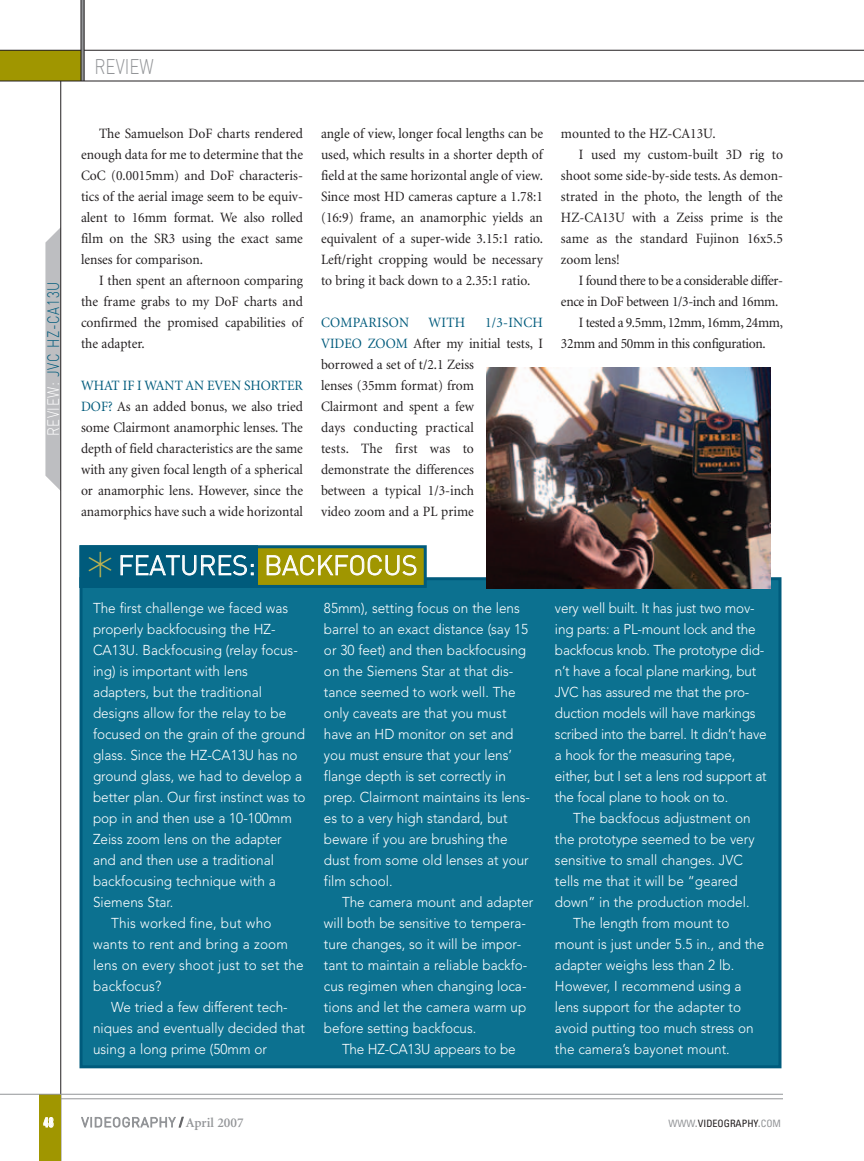
<style>
.page{position:relative;width:864px;height:1161px;background:#fff}
.page>*{position:absolute;margin:0;border:0;box-sizing:border-box;transform-origin:0 0}
.t1{font:300 27px "DIN";letter-spacing:-.005em;color:#fff}
.t2{font:300 21px "DIN";color:#939598;scale:.81 1}
.t3{font:300 16.5px "DIN";letter-spacing:.05em;color:#005b7c;scale:.81 1}
.t4{font:300 14.25px/21px "Avenir";color:#fff;scale:.95 1}
.t5{font:14.25px/21px "Minion";color:#231f20;text-align:justify;scale:.95 1}
.t6{font:14.25px "Minion";letter-spacing:-.025em;color:#231f20;scale:.95 1}
.t7{font:14.25px "Minion";letter-spacing:.02em;color:#005b7c;scale:.95 1}
.t8{font:300 13.5px "DIN";letter-spacing:.05em;color:#939598}
.t9{font:800 condensed 13.5px "Helvetica Neue";color:#fff;scale:.65 1}
.t10{font:condensed 10.2px "Univers";color:#231f20}
.s1{color:#fff}
.s2{color:#005b7c}
.s3{font-family:"Starburst";font-weight:400;color:#bdb351}
.s4{font-family:"Univers";font-weight:400;font-stretch:ultra-condensed;color:#636366}
.s5{font-family:"Minion";font-weight:600}
.s6{color:#939598}
.s7{font-size:13.5px;color:#939598}
</style>
<div class="page">
<div style="left:0;top:50px;width:83px;height:31px;background:#a09600"></div>
<hr style="left:0;top:50px;width:864px;height:1px;background:#231f20">
<hr style="left:81px;top:0;width:3px;height:81px;background:#939598">
<hr style="left:0;top:81px;width:864px;height:1px;background:#231f20">
<svg style="left:45px;top:228px;width:15px;height:262px;background:#c2c3c6"></svg>
<hr style="left:84px;top:0;width:1px;height:81px;background:#231f20">
<hr style="left:81px;top:0;width:1px;height:81px;background:#231f20">
<hr style="left:60px;top:81px;width:1px;height:1080px;background:#231f20">
<div style="left:81px;top:579px;width:699px;height:488px;background:#0c7190"></div>
<div style="left:80px;top:577px;width:702px;height:491px;border:3px solid #005b7c"></div>
<div style="left:81px;top:547px;width:344px;height:39px;background:#a09600"></div>
<div style="left:80px;top:545px;width:347px;height:43px;border:3px solid #005b7c"></div>
<div style="left:81px;top:547px;width:175px;height:39px;background:#005b7c"></div>
<div style="left:80px;top:545px;width:178px;height:43px;border:3px solid #005b7c"></div>
<img style="left:486px;top:368px;width:284px;height:221px">
<div style="left:39px;top:1094px;width:22px;height:67px;background:#a09600"></div>
<hr style="left:0;top:1094px;width:783px;height:1px;background:#939598">
<hr style="left:61px;top:1099px;width:722px;height:1px;background:#939598">
<p class="t3" style="left:47px;top:436px;width:193px;rotate:-90deg"><span class="s1">REVIEW:</span> JVC HZ-CA13U</p>
<h2 class="t2" style="left:94px;top:59px;width:75px">REVIEW</h2>
<p class="t5" style="left:81px;top:124px;width:235px;text-indent:18px">The Samuelson DoF charts rendered enough data for me to determine that the CoC (0.0015mm) and DoF characteris&shy;tics of the aerial image seem to be equiv&shy;alent to 16mm format. We also rolled film on the SR3 using the exact same lenses for comparison.</p>
<p class="t5" style="left:81px;top:271px;width:235px;text-indent:18px">I then spent an afternoon comparing the frame grabs to my DoF charts and confirmed the promised capabilities of the adapter.</p>
<p class="t5" style="left:81px;top:376px;width:235px"><span class="s2">WHAT IF I WANT AN EVEN SHORTER DOF?</span> As an added bonus, we also tried some Clairmont anamorphic lenses. The depth of field characteristics are the same with any given focal length of a spherical or anamorphic lens. However, since the anamorphics have such a wide horizontal</p>
<p class="t5" style="left:321px;top:124px;width:235px">angle of view, longer focal lengths can be used, which results in a shorter depth of field at the same horizontal angle of view.<br>Since most HD cameras capture a 1.78:1 (16:9) frame, an anamorphic yields an equivalent of a super-wide 3.15:1 ratio.<br>Left/right cropping would be necessary to bring it back down to a 2.35:1 ratio.</p>
<p class="t7" style="left:321px;top:317px;width:94px">COMPARISON</p>
<p class="t7" style="left:429px;top:317px;width:40px">WITH</p>
<p class="t5" style="left:321px;top:313px;width:235px;text-align:left;text-indent:164px"><span class="s2">1/3-INCH<br>VIDEO ZOOM</span> After my initial tests, I borrowed a set of t/2.1 Zeiss<br>lenses (35mm format) from<br>Clairmont and spent a few<br>days conducting practical<br>tests. The first was to demonstrate the differences<br>between a typical 1/3-inch<br>video zoom and a PL prime</p>
<p class="t5" style="left:561px;top:124px;width:164px">mounted to the HZ-CA13U.</p>
<p class="t5" style="left:579px;top:145px;width:216px">I used my custom-built 3D rig to</p>
<p class="t5" style="left:561px;top:166px;width:235px">shoot some side-by-side tests. As demon-</p>
<p class="t5" style="left:561px;top:187px;width:235px">strated in the photo, the length of the</p>
<p class="t5" style="left:561px;top:208px;width:235px">HZ-CA13U with a Zeiss prime is the</p>
<p class="t5" style="left:561px;top:229px;width:235px">same as the standard Fujinon 16x5.5</p>
<p class="t5" style="left:561px;top:250px;width:64px">zoom lens!</p>
<p class="t6" style="left:579px;top:275px;width:216px">I found there to be a considerable differ-</p>
<p class="t6" style="left:561px;top:296px;width:230px">ence in DoF between 1/3-inch and 16mm.</p>
<p class="t6" style="left:579px;top:317px;width:216px">I tested a 9.5mm, 12mm, 16mm, 24mm,</p>
<p class="t6" style="left:561px;top:338px;width:217px">32mm and 50mm in this configuration.</p>
<h1 class="t1" style="left:88px;top:556px;width:331px"><span class="s3">u</span> FEATURES: BACKFOCUS</h1>
<p class="t4" style="left:93px;top:599px;width:207px">The first challenge we faced was</p>
<p class="t4" style="left:93px;top:620px;width:194px">properly backfocusing the HZ-</p>
<p class="t4" style="left:93px;top:641px;width:217px">CA13U. Backfocusing (relay focus-</p>
<p class="t4" style="left:93px;top:662px;width:165px">ing) is important with lens</p>
<p class="t4" style="left:93px;top:683px;width:179px">adapters, but the traditional</p>
<p class="t4" style="left:93px;top:704px;width:205px">designs allow for the relay to be</p>
<p class="t4" style="left:93px;top:725px;width:225px">focused on the grain of the ground</p>
<p class="t4" style="left:93px;top:746px;width:217px">glass. Since the HZ-CA13U has no</p>
<p class="t4" style="left:93px;top:767px;width:222px">ground glass, we had to develop a</p>
<p class="t4" style="left:93px;top:788px;width:225px">better plan. Our first instinct was to</p>
<p class="t4" style="left:93px;top:809px;width:211px">pop in and then use a 10-100mm</p>
<p class="t4" style="left:93px;top:830px;width:200px">Zeiss zoom lens on the adapter</p>
<p class="t4" style="left:93px;top:851px;width:192px">and and then use a traditional</p>
<p class="t4" style="left:93px;top:872px;width:194px">backfocusing technique with a</p>
<p class="t4" style="left:93px;top:893px;width:86px">Siemens Star.</p>
<p class="t4" style="left:111px;top:914px;width:170px">This worked fine, but who</p>
<p class="t4" style="left:93px;top:935px;width:207px">wants to rent and bring a zoom</p>
<p class="t4" style="left:93px;top:956px;width:223px">lens on every shoot just to set the</p>
<p class="t4" style="left:93px;top:977px;width:73px">backfocus?</p>
<p class="t4" style="left:111px;top:998px;width:188px">We tried a few different tech-</p>
<p class="t4" style="left:93px;top:1019px;width:225px">niques and eventually decided that</p>
<p class="t4" style="left:93px;top:1040px;width:185px">using a long prime (50mm or</p>
<p class="t4" style="left:324px;top:599px;width:218px">85mm), setting focus on the lens barrel to an exact distance (say 15 or 30 feet) and then backfocusing on the Siemens Star at that dis&shy;tance seemed to work well. The only caveats are that you must have an HD monitor on set and you must ensure that your lens’ flange depth is set correctly in prep. Clairmont maintains its lens&shy;es to a very high standard, but beware if you are brushing the dust from some old lenses at your film school.</p>
<p class="t4" style="left:324px;top:893px;width:222px;text-indent:18px">The camera mount and adapter will both be sensitive to tempera&shy;ture changes, so it will be impor&shy;tant to maintain a reliable backfo&shy;cus regimen when changing loca&shy;tions and let the camera warm up before setting backfocus.</p>
<p class="t4" style="left:342px;top:1040px;width:184px">The HZ-CA13U appears to be</p>
<p class="t4" style="left:555px;top:599px;width:224px">very well built. It has just two mov&shy;ing parts: a PL-mount lock and the backfocus knob. The prototype did&shy;n’t have a focal plane marking, but JVC has assured me that the pro&shy;duction models will have markings scribed into the barrel. It didn’t have a hook for the measuring tape, either, but I set a lens rod support at the focal plane to hook on to.</p>
<p class="t4" style="left:573px;top:809px;width:188px">The backfocus adjustment on</p>
<p class="t4" style="left:555px;top:830px;width:212px">the prototype seemed to be very</p>
<p class="t4" style="left:555px;top:851px;width:199px">sensitive to small changes. JVC</p>
<p class="t4" style="left:555px;top:872px;width:194px">tells me that it will be “geared</p>
<p class="t4" style="left:555px;top:893px;width:206px">down” in the production model.</p>
<p class="t4" style="left:573px;top:914px;width:166px">The length from mount to</p>
<p class="t4" style="left:555px;top:935px;width:222px">mount is just under 5.5 in., and the</p>
<p class="t4" style="left:555px;top:956px;width:190px">adapter weighs less than 2 lb.</p>
<p class="t4" style="left:555px;top:977px;width:198px">However, I recommend using a</p>
<p class="t4" style="left:555px;top:998px;width:197px">lens support for the adapter to</p>
<p class="t4" style="left:555px;top:1019px;width:211px">avoid putting too much stress on</p>
<p class="t4" style="left:555px;top:1040px;width:186px">the camera’s bayonet mount.</p>
<p class="t9" style="left:44px;top:1117px;width:17px">48</p>
<p class="t8" style="left:82px;top:1117px;width:164px">VIDEOGRAPHY <span class="s4">/</span> <span class="s5">April 2007</span></p>
<p class="t10" style="left:668px;top:1120px;width:114px"><span class="s6">WWW</span><span class="s7">.</span>VIDEOGRAPHY<span class="s7">.</span><span class="s6">COM</span></p>
</div>
